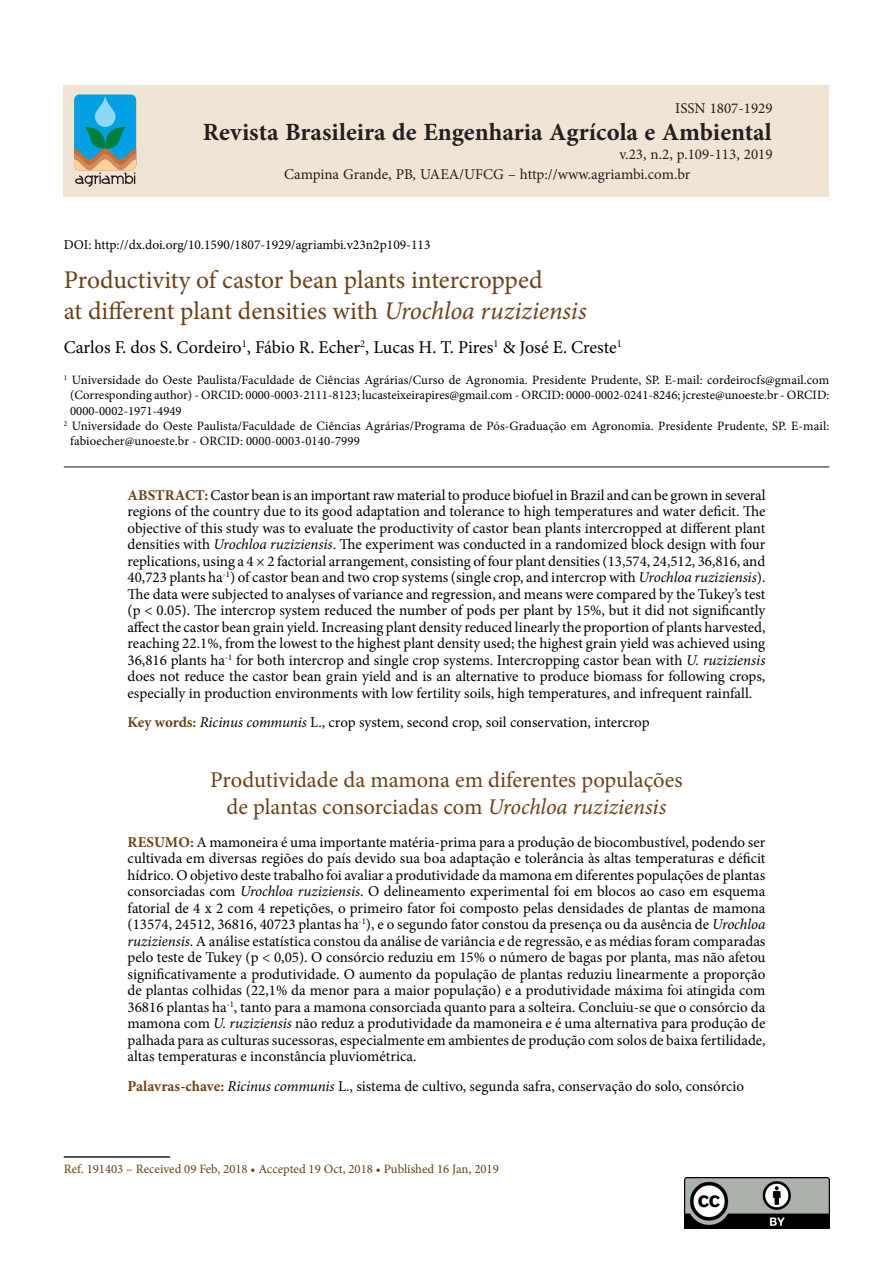
<style>
.page{position:relative;width:893px;height:1263px;background:#fff}
.page>*{position:absolute;margin:0;border:0;box-sizing:border-box;transform-origin:0 0}
.Titulo_RBEAA{font:25.5px "Minion Pro";color:#6c4118}
.Corpo_do_Texto{font:700 24.75px "Minion Pro";letter-spacing:-.005em;color:#231f20}
.Texto_Resumo_RBEAA{font:22.5px "Minion Pro";color:#6c4118}
.Autores_RBEAA{font:18px "Minion Pro";color:#000}
.Texto_Resumo_RBEAA-2{font:15px/16.5px "Minion Pro";color:#000;text-align:justify}
.Corpo_do_Texto-2{font:15px "Minion Pro";color:#231f20}
.t1{font:13.5px "Minion Pro";color:#000}
.t2{font:12.75px/15.3px "Minion Pro";letter-spacing:.005em;color:#000;text-align:justify}
.t3{font:12.75px "Minion Pro";color:#6c4118}
.s1{font-style:italic}
.s2{font-weight:700;color:#6c4118}
</style>
<div class="page">
<div style="left:64px;top:85px;width:765px;height:111px;background:#f0e4d4"></div>
<svg style="left:74px;top:94px;width:62px;height:93px;background:#54a3b5"></svg>
<hr style="left:64px;top:466px;width:765px;height:1px;background:#231f20">
<hr style="left:64px;top:1156px;width:106px;height:2px;background:#231f20">
<img style="left:684px;top:1178px;width:145px;height:51px">
<p class="Corpo_do_Texto-2" style="left:675px;top:99px;width:99px">ISSN 1807-1929</p>
<p class="Corpo_do_Texto-2" style="left:619px;top:145px;width:155px">v.23, n.2, p.109-113, 2019</p>
<p class="Corpo_do_Texto" style="left:203px;top:115px;width:570px">Revista Brasileira de Engenharia Agrícola e Ambiental</p>
<p class="Corpo_do_Texto-2" style="left:284px;top:164px;width:408px">Campina Grande, PB, UAEA/UFCG – http://www.agriambi.com.br</p>
<p class="t1" style="left:64px;top:235px;width:368px">DOI: http://dx.doi.org/10.1590/1807-1929/agriambi.v23n2p109-113</p>
<p class="Titulo_RBEAA" style="left:64px;top:263px;width:480px">Productivity of castor bean plants intercropped</p>
<p class="Titulo_RBEAA" style="left:64px;top:294px;width:524px">at different plant densities with <span class="s1">Urochloa ruziziensis</span></p>
<p class="Autores_RBEAA" style="left:64px;top:336px;width:560px">Carlos F. dos S. Cordeiro<sup>1</sup>, Fábio R. Echer<sup>2</sup>, Lucas H. T. Pires<sup>1</sup> &amp; José E. Creste<sup>1</sup></p>
<p class="t2" style="left:70px;top:372px;width:761px;text-indent:-6px"><sup>1</sup> Universidade do Oeste Paulista/Faculdade de Ciências Agrárias/Curso de Agronomia. Presidente Prudente, SP. E-mail: cordeirocfs@gmail.com (Corresponding author) - ORCID: 0000-0003-2111-8123; lucasteixeirapires@gmail.com - ORCID: 0000-0002-0241-8246; jcreste@unoeste.br - ORCID:<br>0000-0002-1971-4949</p>
<p class="t2" style="left:70px;top:418px;width:761px;text-indent:-6px"><sup>2</sup> Universidade do Oeste Paulista/Faculdade de Ciências Agrárias/Programa de Pós-Graduação em Agronomia. Presidente Prudente, SP. E-mail: fabioecher@unoeste.br - ORCID: 0000-0003-0140-7999</p>
<p class="Texto_Resumo_RBEAA-2" style="left:128px;top:487px;width:639px"><span class="s2">ABSTRACT:</span> Castor bean is an important raw material to produce biofuel in Brazil and can be grown in several regions of the country due to its good adaptation and tolerance to high temperatures and water deficit. The objective of this study was to evaluate the productivity of castor bean plants intercropped at different plant densities with <span class="s1">Urochloa ruziziensis</span>. The experiment was conducted in a randomized block design with four replications, using a 4 × 2 factorial arrangement, consisting of four plant densities (13,574, 24,512, 36,816, and 40,723 plants ha<sup>-1</sup>) of castor bean and two crop systems (single crop, and intercrop with <span class="s1">Urochloa ruziziensis</span>).<br>The data were subjected to analyses of variance and regression, and means were compared by the Tukey’s test (p &lt; 0.05). The intercrop system reduced the number of pods per plant by 15%, but it did not significantly affect the castor bean grain yield. Increasing plant density reduced linearly the proportion of plants harvested, reaching 22.1%, from the lowest to the highest plant density used; the highest grain yield was achieved using 36,816 plants ha<sup>-1</sup> for both intercrop and single crop systems. Intercropping castor bean with <span class="s1">U. ruziziensis </span>does not reduce the castor bean grain yield and is an alternative to produce biomass for following crops, especially in production environments with low fertility soils, high temperatures, and infrequent rainfall.</p>
<p class="Texto_Resumo_RBEAA-2" style="left:128px;top:714px;width:524px"><span class="s2">Key words:</span> <span class="s1">Ricinus communis</span> L., crop system, second crop, soil conservation, intercrop</p>
<p class="Texto_Resumo_RBEAA" style="left:210px;top:765px;width:474px">Produtividade da mamona em diferentes populações</p>
<p class="Texto_Resumo_RBEAA" style="left:227px;top:792px;width:441px">de plantas consorciadas com <span class="s1">Urochloa ruziziensis</span></p>
<p class="Texto_Resumo_RBEAA-2" style="left:128px;top:834px;width:640px"><span class="s2">RESUMO:</span> A mamoneira é uma importante matéria-prima para a produção de biocombustível, podendo ser cultivada em diversas regiões do país devido sua boa adaptação e tolerância às altas temperaturas e déficit hídrico. O objetivo deste trabalho foi avaliar a produtividade da mamona em diferentes populações de plantas consorciadas com <span class="s1">Urochloa ruziziensis</span>. O delineamento experimental foi em blocos ao caso em esquema fatorial de 4 x 2 com 4 repetições, o primeiro fator foi composto pelas densidades de plantas de mamona (13574, 24512, 36816, 40723 plantas ha<sup>-1</sup>), e o segundo fator constou da presença ou da ausência de <span class="s1">Urochloa ruziziensis</span>. A análise estatística constou da análise de variância e de regressão, e as médias foram comparadas pelo teste de Tukey (p &lt; 0,05). O consórcio reduziu em 15% o número de bagas por planta, mas não afetou significativamente a produtividade. O aumento da população de plantas reduziu linearmente a proporção de plantas colhidas (22,1% da menor para a maior população) e a produtividade máxima foi atingida com 36816 plantas ha<sup>-1</sup>, tanto para a mamona consorciada quanto para a solteira. Concluiu-se que o consórcio da mamona com <span class="s1">U. ruziziensis</span> não reduz a produtividade da mamoneira e é uma alternativa para produção de palhada para as culturas sucessoras, especialmente em ambientes de produção com solos de baixa fertilidade, altas temperaturas e inconstância pluviométrica.</p>
<p class="Texto_Resumo_RBEAA-2" style="left:128px;top:1078px;width:618px"><span class="s2">Palavras-chave:</span> <span class="s1">Ricinus communis</span> L., sistema de cultivo, segunda safra, conservação do solo, consórcio</p>
<p class="t3" style="left:64px;top:1160px;width:437px">Ref. 191403 – Received 09 Feb, 2018 • Accepted 19 Oct, 2018 • Published 16 Jan, 2019</p>
</div>
